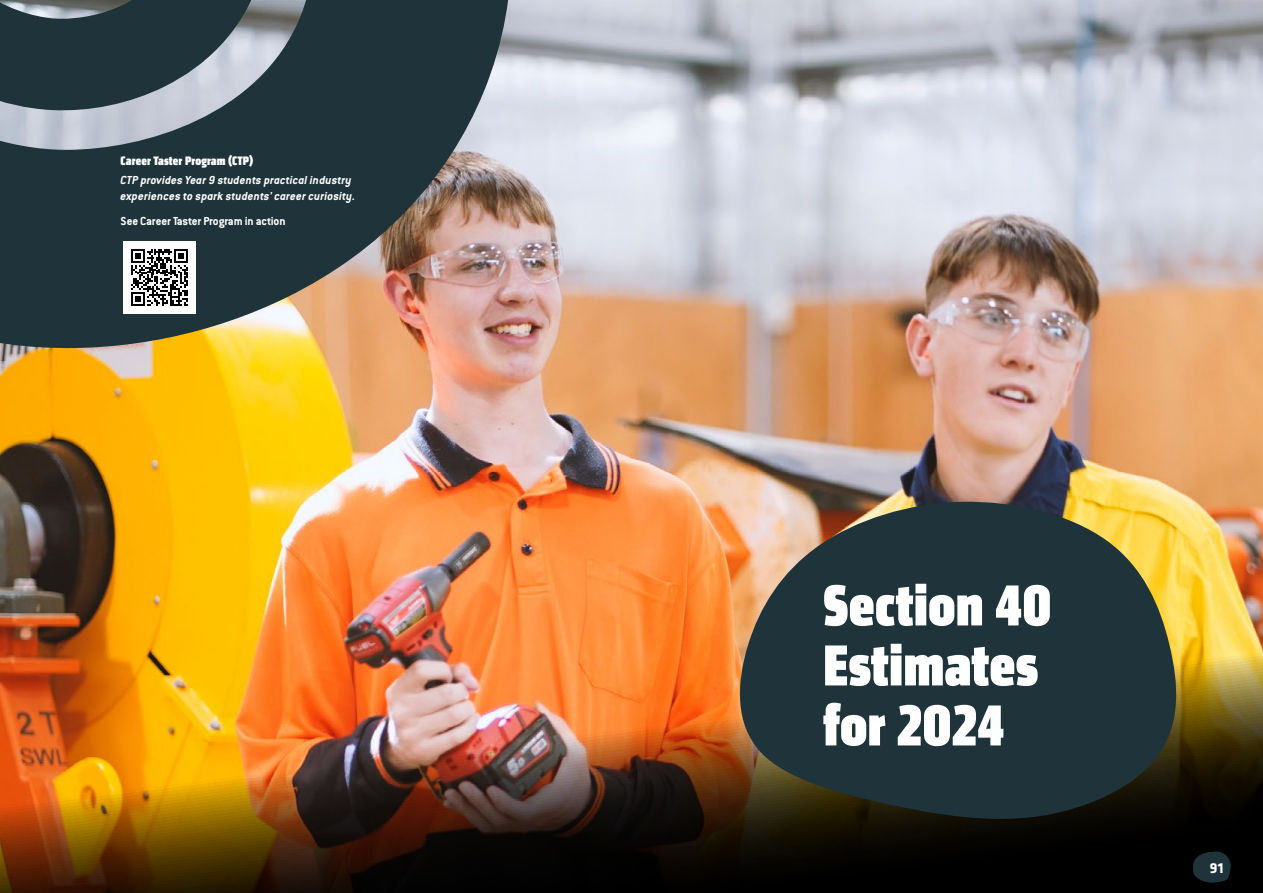
<style>
.page{position:relative;width:1263px;height:893px;background:#fff}
.page>*{position:absolute;margin:0;border:0;box-sizing:border-box;transform-origin:0 0}
.t1{font:60px/60px "Klavika Display Bl Cond";color:#fff}
.t2{font:700 15px "Klavika";color:#fff}
.t3{font:italic 700 12.75px/15.3px "Conduit ITC Std";letter-spacing:.01em;color:#fff}
.t4{font:700 12.75px "Conduit ITC Std";letter-spacing:-.01em;color:#fff}
.t5{font:12.75px "Klavika Display Bl Cond";letter-spacing:.01em;color:#fff}
</style>
<div class="page">
<img style="left:523px;top:0;width:740px;height:131px">
<img style="left:0;top:131px;width:1263px;height:762px">
<svg style="left:0;top:0;width:523px;height:352px;background:#575c5a"></svg>
<svg style="left:735px;top:501px;width:446px;height:322px;background:#3a443c"></svg>
<div style="left:123px;top:241px;width:72px;height:72px;background:#fff"></div>
<svg style="left:131px;top:249px;width:57px;height:57px"></svg>
<svg style="left:1193px;top:852px;width:39px;height:31px"></svg>
<p class="t5" style="left:121px;top:153px;width:134px">Career Taster Program (CTP)</p>
<p class="t3" style="left:121px;top:172px;width:236px">CTP provides Year 9 students practical industry experiences to spark students' career curiosity.</p>
<p class="t4" style="left:121px;top:213px;width:166px">See Career Taster Program in action</p>
<h1 class="t1" style="left:823px;top:578px;width:230px">Section 40<br>Estimates for 2024</h1>
<p class="t2" style="left:1210px;top:857px;width:15px">91</p>
</div>
